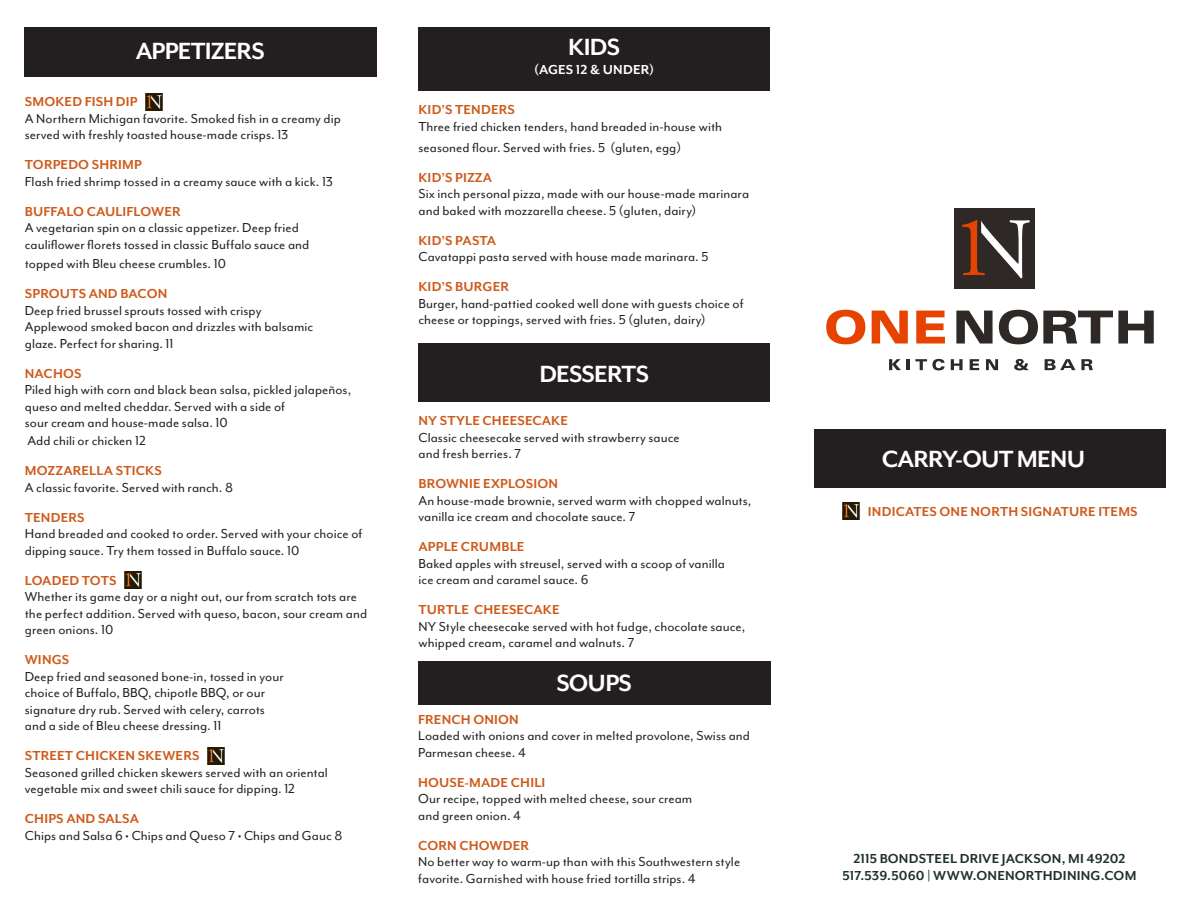
<style>
.page{position:relative;width:1188px;height:918px;background:#fff}
.page>*{position:absolute;margin:0;border:0;box-sizing:border-box;transform-origin:0 0}
.t1{font:700 27px "Mr Eaves Mod OT";letter-spacing:-.03em;color:#fff}
.t2{font:15px/16.5px "Mr Eaves Mod OT";letter-spacing:.005em;color:#231f20}
.t3{font:700 15px "Mr Eaves Mod OT";letter-spacing:.01em;color:#ce5b1c}
.t4{font:700 15px "Mr Eaves Mod OT";letter-spacing:.01em;color:#1f312d}
.t5{font:700 15px "Mr Eaves Mod OT";letter-spacing:.01em;color:#fff}
</style>
<div class="page">
<div style="left:955px;top:208px;width:80px;height:81px;background:#2e2926"></div>
<svg style="left:962px;top:220px;width:68px;height:58px"></svg>
<svg style="left:826px;top:310px;width:39px;height:34px"></svg>
<svg style="left:872px;top:311px;width:36px;height:33px"></svg>
<svg style="left:916px;top:311px;width:29px;height:33px"></svg>
<svg style="left:956px;top:311px;width:37px;height:33px"></svg>
<svg style="left:999px;top:310px;width:155px;height:34px"></svg>
<svg style="left:889px;top:359px;width:12px;height:11px"></svg>
<hr style="left:906px;top:359px;width:4px;height:11px;background:#2e2926">
<svg style="left:915px;top:359px;width:30px;height:11px"></svg>
<svg style="left:951px;top:359px;width:12px;height:11px"></svg>
<svg style="left:970px;top:359px;width:9px;height:11px"></svg>
<svg style="left:986px;top:359px;width:12px;height:11px"></svg>
<svg style="left:1014px;top:359px;width:15px;height:11px"></svg>
<svg style="left:1045px;top:359px;width:48px;height:11px"></svg>
<div style="left:25px;top:27px;width:352px;height:49px;background:#231f20"></div>
<img style="left:145px;top:93px;width:17px;height:17px">
<img style="left:124px;top:572px;width:17px;height:17px">
<img style="left:207px;top:747px;width:17px;height:17px">
<div style="left:418px;top:27px;width:352px;height:64px;background:#231f20"></div>
<div style="left:418px;top:343px;width:352px;height:59px;background:#231f20"></div>
<div style="left:814px;top:429px;width:352px;height:59px;background:#231f20"></div>
<img style="left:842px;top:502px;width:17px;height:17px">
<div style="left:418px;top:661px;width:352px;height:44px;background:#231f20"></div>
<p class="t1" style="left:136px;top:37px;width:131px">APPETIZERS</p>
<p class="t3" style="left:25px;top:94px;width:114px">SMOKED FISH DIP</p>
<p class="t2" style="left:25px;top:110px;width:318px">A Northern Michigan favorite. Smoked fish in a creamy dip served with freshly toasted house-made crisps. 13</p>
<p class="t3" style="left:25px;top:157px;width:119px">TORPEDO SHRIMP</p>
<p class="t2" style="left:25px;top:173px;width:310px">Flash fried shrimp tossed in a creamy sauce with a kick. 13</p>
<p class="t3" style="left:25px;top:203px;width:157px">BUFFALO CAULIFLOWER</p>
<p class="t2" style="left:25px;top:220px;width:276px">A vegetarian spin on a classic appetizer. Deep fried</p>
<p class="t2" style="left:25px;top:236px;width:286px">cauliflower florets tossed in classic Buffalo sauce and</p>
<p class="t2" style="left:25px;top:256px;width:203px">topped with Bleu cheese crumbles. 10</p>
<p class="t3" style="left:25px;top:286px;width:144px">SPROUTS AND BACON</p>
<p class="t2" style="left:25px;top:302px;width:238px">Deep fried brussel sprouts tossed with crispy</p>
<p class="t2" style="left:25px;top:319px;width:290px">Applewood smoked bacon and drizzles with balsamic</p>
<p class="t2" style="left:25px;top:335px;width:150px">glaze. Perfect for sharing. 11</p>
<p class="t3" style="left:25px;top:365px;width:58px">NACHOS</p>
<p class="t2" style="left:25px;top:382px;width:328px">Piled high with corn and black bean salsa, pickled jalapeños,</p>
<p class="t2" style="left:25px;top:398px;width:262px">queso and melted cheddar. Served with a side of</p>
<p class="t2" style="left:25px;top:415px;width:205px">sour cream and house-made salsa. 10</p>
<p class="t2" style="left:27px;top:433px;width:120px">Add chili or chicken 12</p>
<p class="t3" style="left:25px;top:463px;width:138px">MOZZARELLA STICKS</p>
<p class="t2" style="left:25px;top:479px;width:210px">A classic favorite. Served with ranch. 8</p>
<p class="t3" style="left:25px;top:509px;width:61px">TENDERS</p>
<p class="t2" style="left:25px;top:526px;width:339px">Hand breaded and cooked to order. Served with your choice of dipping sauce. Try them tossed in Buffalo sauce. 10</p>
<p class="t3" style="left:25px;top:572px;width:93px">LOADED TOTS</p>
<p class="t2" style="left:25px;top:589px;width:344px">Whether its game day or a night out, our from scratch tots are the perfect addition. Served with queso, bacon, sour cream and green onions. 10</p>
<p class="t3" style="left:25px;top:652px;width:46px">WINGS</p>
<p class="t2" style="left:25px;top:668px;width:260px">Deep fried and seasoned bone-in, tossed in your</p>
<p class="t2" style="left:25px;top:685px;width:242px">choice of Buffalo, BBQ, chipotle BBQ, or our</p>
<p class="t2" style="left:25px;top:701px;width:242px">signature dry rub. Served with celery, carrots</p>
<p class="t2" style="left:25px;top:718px;width:198px">and a side of Bleu cheese dressing. 11</p>
<p class="t3" style="left:25px;top:748px;width:176px">STREET CHICKEN SKEWERS</p>
<p class="t2" style="left:25px;top:764px;width:305px">Seasoned grilled chicken skewers served with an oriental vegetable mix and sweet chili sauce for dipping. 12</p>
<p class="t3" style="left:25px;top:811px;width:116px">CHIPS AND SALSA</p>
<p class="t2" style="left:25px;top:827px;width:319px">Chips and Salsa 6 • Chips and Queso 7 • Chips and Gauc 8</p>
<p class="t1" style="left:568px;top:32px;width:53px">KIDS</p>
<p class="t5" style="left:534px;top:62px;width:122px">(AGES 12 &amp; UNDER)</p>
<p class="t3" style="left:418px;top:102px;width:98px">KID’S TENDERS</p>
<p class="t2" style="left:418px;top:116px;width:305px;line-height:21px">Three fried chicken tenders, hand breaded in-house with seasoned flour. Served with fries. 5 (gluten, egg)</p>
<p class="t3" style="left:418px;top:169px;width:75px">KID’S PIZZA</p>
<p class="t2" style="left:418px;top:186px;width:332px">Six inch personal pizza, made with our house-made marinara and baked with mozzarella cheese. 5 (gluten, dairy)</p>
<p class="t3" style="left:418px;top:232px;width:79px">KID’S PASTA</p>
<p class="t2" style="left:418px;top:249px;width:291px">Cavatappi pasta served with house made marinara. 5</p>
<p class="t3" style="left:418px;top:279px;width:92px">KID’S BURGER</p>
<p class="t2" style="left:418px;top:295px;width:327px">Burger, hand-pattied cooked well done with guests choice of cheese or toppings, served with fries. 5 (gluten, dairy)</p>
<p class="t1" style="left:539px;top:359px;width:111px">DESSERTS</p>
<p class="t3" style="left:418px;top:413px;width:151px">NY STYLE CHEESECAKE</p>
<p class="t2" style="left:418px;top:429px;width:263px">Classic cheesecake served with strawberry sauce</p>
<p class="t2" style="left:418px;top:446px;width:104px">and fresh berries. 7</p>
<p class="t3" style="left:418px;top:476px;width:141px">BROWNIE EXPLOSION</p>
<p class="t2" style="left:418px;top:492px;width:334px">An house-made brownie, served warm with chopped walnuts, vanilla ice cream and chocolate sauce. 7</p>
<p class="t3" style="left:418px;top:539px;width:108px">APPLE CRUMBLE</p>
<p class="t2" style="left:418px;top:555px;width:308px">Baked apples with streusel, served with a scoop of vanilla</p>
<p class="t2" style="left:418px;top:572px;width:172px">ice cream and caramel sauce. 6</p>
<p class="t3" style="left:418px;top:602px;width:143px">TURTLE CHEESECAKE</p>
<p class="t2" style="left:418px;top:618px;width:328px">NY Style cheesecake served with hot fudge, chocolate sauce, whipped cream, caramel and walnuts. 7</p>
<p class="t1" style="left:556px;top:668px;width:77px">SOUPS</p>
<p class="t3" style="left:418px;top:711px;width:102px">FRENCH ONION</p>
<p class="t2" style="left:418px;top:728px;width:333px">Loaded with onions and cover in melted provolone, Swiss and<br>Parmesan cheese. 4</p>
<p class="t3" style="left:418px;top:774px;width:129px">HOUSE-MADE CHILI</p>
<p class="t2" style="left:418px;top:791px;width:276px">Our recipe, topped with melted cheese, sour cream</p>
<p class="t2" style="left:418px;top:807px;width:104px">and green onion. 4</p>
<p class="t3" style="left:418px;top:837px;width:112px">CORN CHOWDER</p>
<p class="t2" style="left:418px;top:854px;width:324px">No better way to warm-up than with this Southwestern style favorite. Garnished with house fried tortilla strips. 4</p>
<p class="t1" style="left:882px;top:444px;width:205px">CARRY-OUT MENU</p>
<p class="t3" style="left:868px;top:504px;width:271px">INDICATES ONE NORTH SIGNATURE ITEMS</p>
<p class="t4" style="left:853px;top:851px;width:274px">2115 BONDSTEEL DRIVE JACKSON, MI 49202</p>
<p class="t4" style="left:843px;top:867px;width:295px">517.539.5060 | WWW.ONENORTHDINING.COM</p>
</div>
